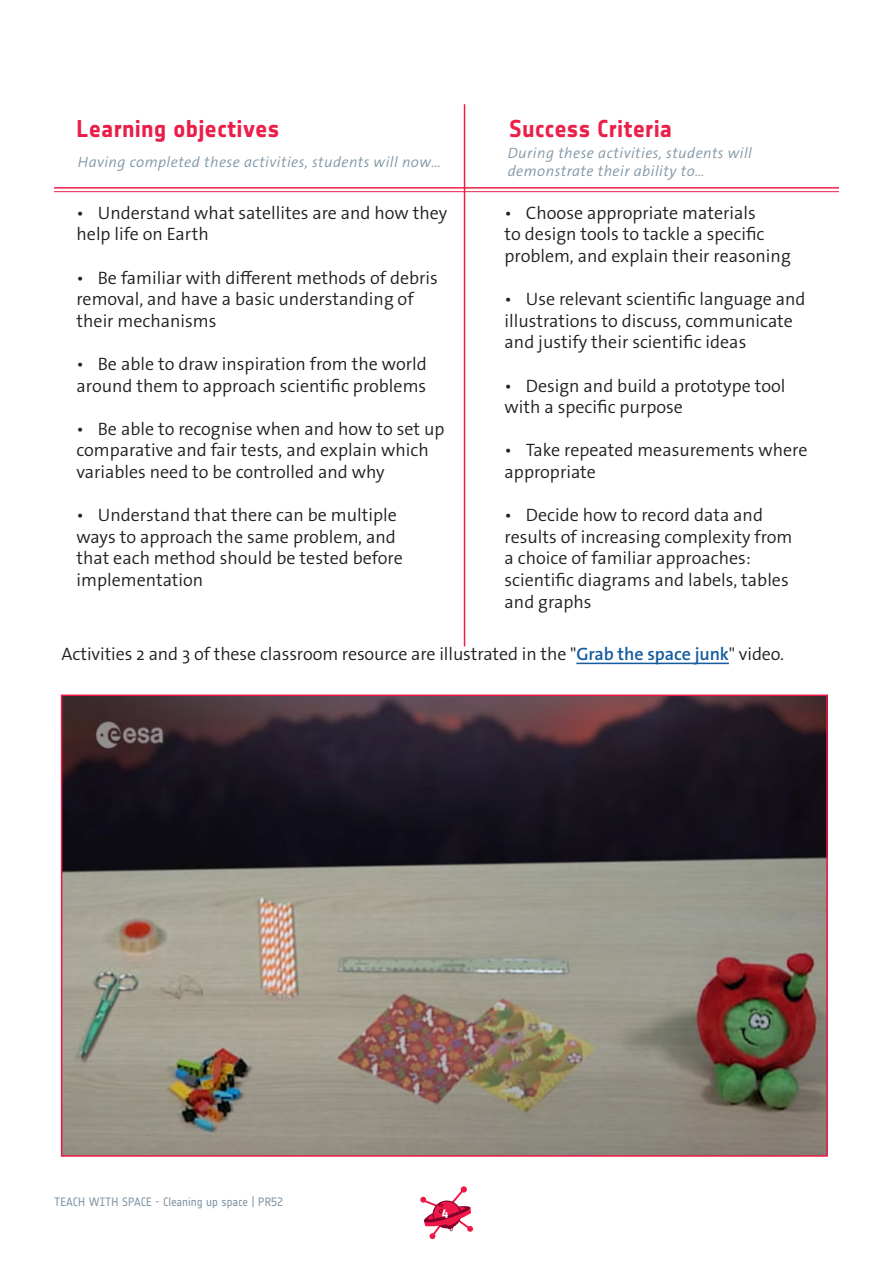
<style>
.page{position:relative;width:893px;height:1263px;background:#fff}
.page>*{position:absolute;margin:0;border:0;box-sizing:border-box;transform-origin:0 0}
.t1{font:700 24px "Notes Esa";letter-spacing:.005em;color:#eb1d49}
.t2{font:700 24px "Notes Esa";letter-spacing:.01em;color:#eb204a}
.Activity_intro_text{font:300 18px/21.6px "The Sans Os F";color:#231f20}
.Activity_title{font:italic 300 15px/18px "The Sans Os F";letter-spacing:.03em;color:#8197a6}
.t3{font:12px "Notes Esa";color:#8197a6}
.t4{font:700 12px "Notes Esa";color:#fff}
.s1{font-weight:600;color:#175d9e}
</style>
<div class="page">
<svg style="left:420px;top:1186px;width:53px;height:53px"></svg>
<hr style="left:464px;top:104px;width:1px;height:542px;background:#eb204a">
<hr style="left:54px;top:187px;width:785px;height:2px;background:#eb204a">
<hr style="left:54px;top:191px;width:785px;height:1px;background:#eb204a">
<img style="left:64px;top:697px;width:761px;height:457px">
<div style="left:61px;top:694px;width:767px;height:463px;border:2px solid #ed1747"></div>
<hr style="left:576px;top:663px;width:153px;height:1px;background:#175d9e">
<p class="t1" style="left:77px;top:114px;width:204px">Learning objectives</p>
<p class="t2" style="left:509px;top:114px;width:164px">Success Criteria</p>
<p class="Activity_title" style="left:78px;top:153px;width:364px">Having completed these activities, students will now…</p>
<p class="Activity_title" style="left:508px;top:144px;width:246px">During these activities, students will demonstrate their ability to…</p>
<p class="Activity_intro_text" style="left:77px;top:202px;width:372px">• Understand what satellites are and how they help life on Earth</p>
<p class="Activity_intro_text" style="left:77px;top:267px;width:363px">• Be familiar with different methods of debris removal, and have a basic understanding of their mechanisms</p>
<p class="Activity_intro_text" style="left:77px;top:353px;width:352px">• Be able to draw inspiration from the world around them to approach scientific problems</p>
<p class="Activity_intro_text" style="left:77px;top:418px;width:370px">• Be able to recognise when and how to set up comparative and fair tests, and explain which variables need to be controlled and why</p>
<p class="Activity_intro_text" style="left:77px;top:504px;width:328px">• Understand that there can be multiple ways to approach the same problem, and that each method should be tested before implementation</p>
<p class="Activity_intro_text" style="left:505px;top:202px;width:288px">• Choose appropriate materials<br>to design tools to tackle a specific problem, and explain their reasoning</p>
<p class="Activity_intro_text" style="left:505px;top:288px;width:303px">• Use relevant scientific language and illustrations to discuss, communicate and justify their scientific ideas</p>
<p class="Activity_intro_text" style="left:505px;top:375px;width:282px">• Design and build a prototype tool with a specific purpose</p>
<p class="Activity_intro_text" style="left:505px;top:440px;width:304px">• Take repeated measurements where appropriate</p>
<p class="Activity_intro_text" style="left:505px;top:504px;width:289px">• Decide how to record data and results of increasing complexity from a choice of familiar approaches: scientific diagrams and labels, tables and graphs</p>
<p class="Activity_intro_text" style="left:62px;top:643px;width:724px">Activities 2 and 3 of these classroom resource are illustrated in the "<span class="s1">Grab the space junk</span>" video.</p>
<p class="t3" style="left:54px;top:1195px;width:231px">TEACH WITH SPACE - Cleaning up space | PR52</p>
<p class="t4" style="left:442px;top:1207px;width:7px">4</p>
</div>
